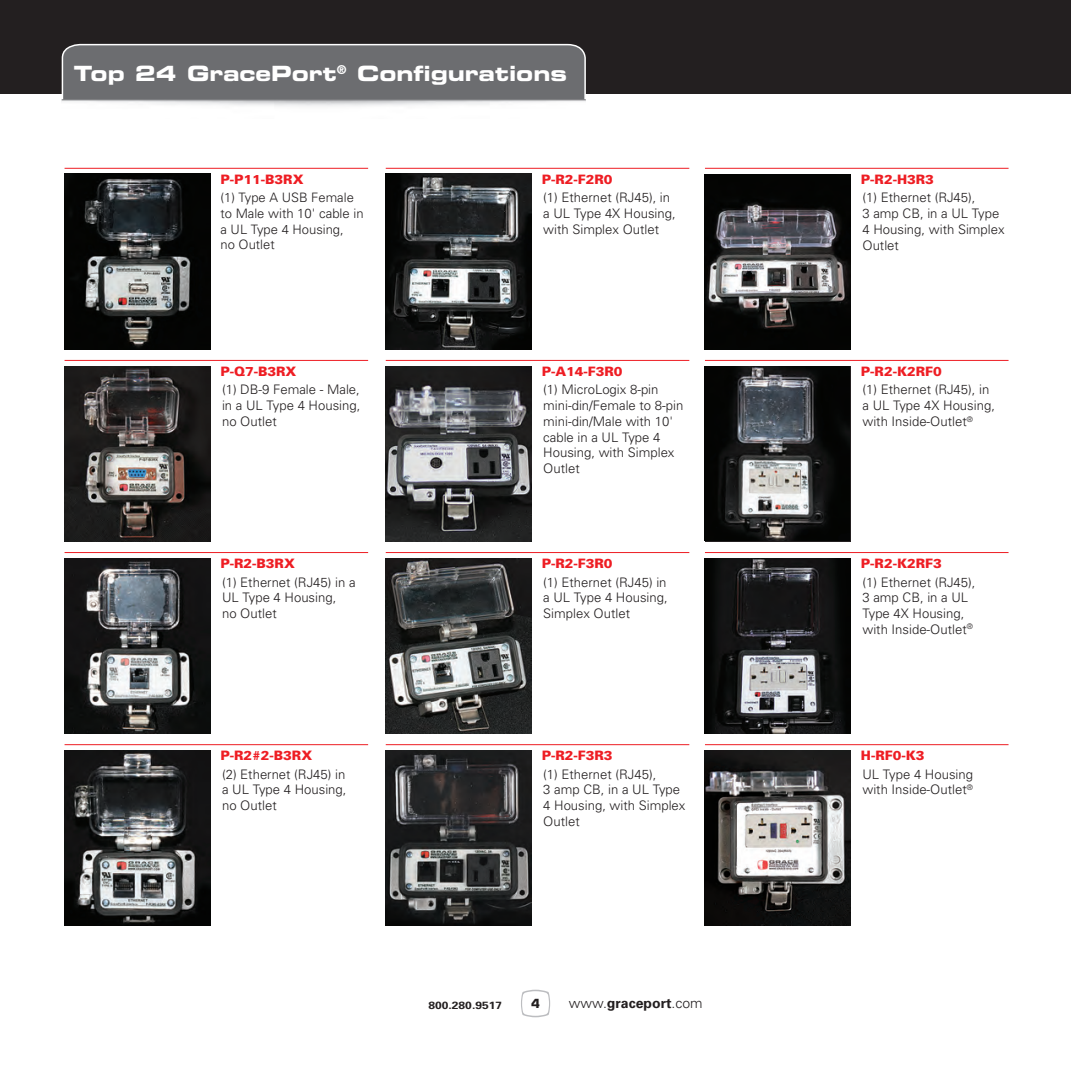
<style>
.page{position:relative;width:1071px;height:1071px;background:#fff}
.page>*{position:absolute;margin:0;border:0;box-sizing:border-box;transform-origin:0 0}
.t1{font:21px "Eurostile Bold Extended Two";color:#fff}
.t2{font:700 14px "Univers";color:#231f20}
.t3{font:300 13.12px/15.8px "Univers";color:#231f20}
.t4{font:900 12.95px "Univers";color:#ee1d23}
.t5{font:300 12.95px/15.6px "Univers";color:#231f20}
.t6{font:700 12.25px "Eurostile";color:#231f20}
.t7{font:700 10.5px "Univers";color:#231f20;scale:1.15 1}
.s1{font-size:12.95px}
.s2{font-weight:300}
</style>
<div class="page">
<svg style="left:521px;top:990px;width:29px;height:27px"></svg>
<div style="left:0;top:0;width:1071px;height:93px;background:#231f20"></div>
<svg style="left:61px;top:43px;width:526px;height:58px;background:#707073"></svg>
<hr style="left:62px;top:99px;width:524px;height:1px;background:#6c6d70">
<hr style="left:65px;top:168px;width:303px;height:1px;background:#ee1d23">
<hr style="left:386px;top:168px;width:303px;height:1px;background:#ee1d23">
<hr style="left:705px;top:168px;width:304px;height:1px;background:#ee1d23">
<hr style="left:65px;top:360px;width:303px;height:1px;background:#ee1d23">
<hr style="left:386px;top:360px;width:303px;height:1px;background:#ee1d23">
<hr style="left:705px;top:360px;width:304px;height:1px;background:#ee1d23">
<hr style="left:65px;top:552px;width:303px;height:1px;background:#ee1d23">
<hr style="left:386px;top:552px;width:303px;height:1px;background:#ee1d23">
<hr style="left:705px;top:552px;width:304px;height:1px;background:#ee1d23">
<hr style="left:65px;top:744px;width:303px;height:1px;background:#ee1d23">
<hr style="left:386px;top:744px;width:303px;height:1px;background:#ee1d23">
<hr style="left:705px;top:744px;width:304px;height:1px;background:#ee1d23">
<img style="left:65px;top:174px;width:145px;height:175px">
<img style="left:386px;top:174px;width:145px;height:175px">
<img style="left:705px;top:174px;width:145px;height:175px">
<img style="left:65px;top:366px;width:145px;height:175px">
<img style="left:386px;top:366px;width:145px;height:176px">
<img style="left:705px;top:366px;width:144px;height:174px">
<img style="left:65px;top:558px;width:145px;height:176px">
<img style="left:386px;top:558px;width:145px;height:176px">
<img style="left:705px;top:558px;width:145px;height:176px">
<img style="left:65px;top:750px;width:145px;height:176px">
<img style="left:386px;top:750px;width:145px;height:176px">
<img style="left:705px;top:750px;width:145px;height:176px">
<h1 class="t1" style="left:74px;top:59px;width:495px">Top 24 GracePort<sup>®</sup> Configurations</h1>
<p class="t4" style="left:221px;top:171px;width:85px">P-P11-B3RX</p>
<p class="t5" style="left:221px;top:189px;width:135px">(1) Type A USB Female</p>
<p class="t3" style="left:221px;top:205px;width:145px"><span class="s1">to Male</span> with 10' cable <span class="s1">in</span></p>
<p class="t5" style="left:221px;top:221px;width:125px">a UL Type 4 Housing, no Outlet</p>
<p class="t4" style="left:221px;top:364px;width:77px">P-Q7-B3RX</p>
<p class="t3" style="left:222px;top:382px;width:140px;text-align:justify">(1) DB-9 Female - Male, in a UL Type 4 Housing, no Outlet</p>
<p class="t4" style="left:221px;top:556px;width:76px">P-R2-B3RX</p>
<p class="t3" style="left:222px;top:574px;width:135px">(1) Ethernet (RJ45) in a<br>UL Type 4 Housing,<br>no Outlet</p>
<p class="t4" style="left:221px;top:748px;width:93px">P-R2#2-B3RX</p>
<p class="t3" style="left:222px;top:766px;width:126px;text-align:justify">(2) Ethernet (RJ45) in a UL Type 4 Housing, no Outlet</p>
<p class="t4" style="left:542px;top:171px;width:72px">P-R2-F2R0</p>
<p class="t3" style="left:543px;top:189px;width:134px">(1) Ethernet (RJ45), in a UL Type 4X Housing, with Simplex Outlet</p>
<p class="t4" style="left:542px;top:364px;width:82px">P-A14-F3R0</p>
<p class="t3" style="left:543px;top:382px;width:142px">(1) MicroLogix 8-pin mini-din/Female to 8-pin mini-din/Male with 10' cable in a UL Type 4<br>Housing, with Simplex<br>Outlet</p>
<p class="t4" style="left:542px;top:556px;width:72px">P-R2-F3R0</p>
<p class="t3" style="left:543px;top:574px;width:126px;text-align:justify">(1) Ethernet (RJ45) in a UL Type 4 Housing, Simplex Outlet</p>
<p class="t4" style="left:542px;top:748px;width:72px">P-R2-F3R3</p>
<p class="t3" style="left:543px;top:766px;width:144px">(1) Ethernet (RJ45),<br>3 amp CB, in a UL Type<br>4 Housing, with Simplex<br>Outlet</p>
<p class="t7" style="left:428px;top:998px;width:66px">800.280.9517</p>
<p class="t6" style="left:531px;top:996px;width:10px">4</p>
<p class="t2" style="left:569px;top:994px;width:135px"><span class="s2">www.</span>graceport<span class="s2">.com</span></p>
<p class="t4" style="left:861px;top:171px;width:74px">P-R2-H3R3</p>
<p class="t3" style="left:862px;top:189px;width:144px">(1) Ethernet (RJ45),<br>3 amp CB, in a UL Type<br>4 Housing, with Simplex<br>Outlet</p>
<p class="t4" style="left:861px;top:364px;width:82px">P-R2-K2RF0</p>
<p class="t3" style="left:862px;top:382px;width:134px">(1) Ethernet (RJ45), in a UL Type 4X Housing, with Inside-Outlet<sup>®</sup></p>
<p class="t4" style="left:861px;top:556px;width:82px">P-R2-K2RF3</p>
<p class="t3" style="left:862px;top:574px;width:115px">(1) Ethernet (RJ45),<br>3 amp CB, in a UL<br>Type 4X Housing, with Inside-Outlet<sup>®</sup></p>
<p class="t4" style="left:861px;top:748px;width:65px">H-RF0-K3</p>
<p class="t3" style="left:862px;top:766px;width:112px">UL Type 4 Housing with Inside-Outlet<sup>®</sup></p>
</div>
